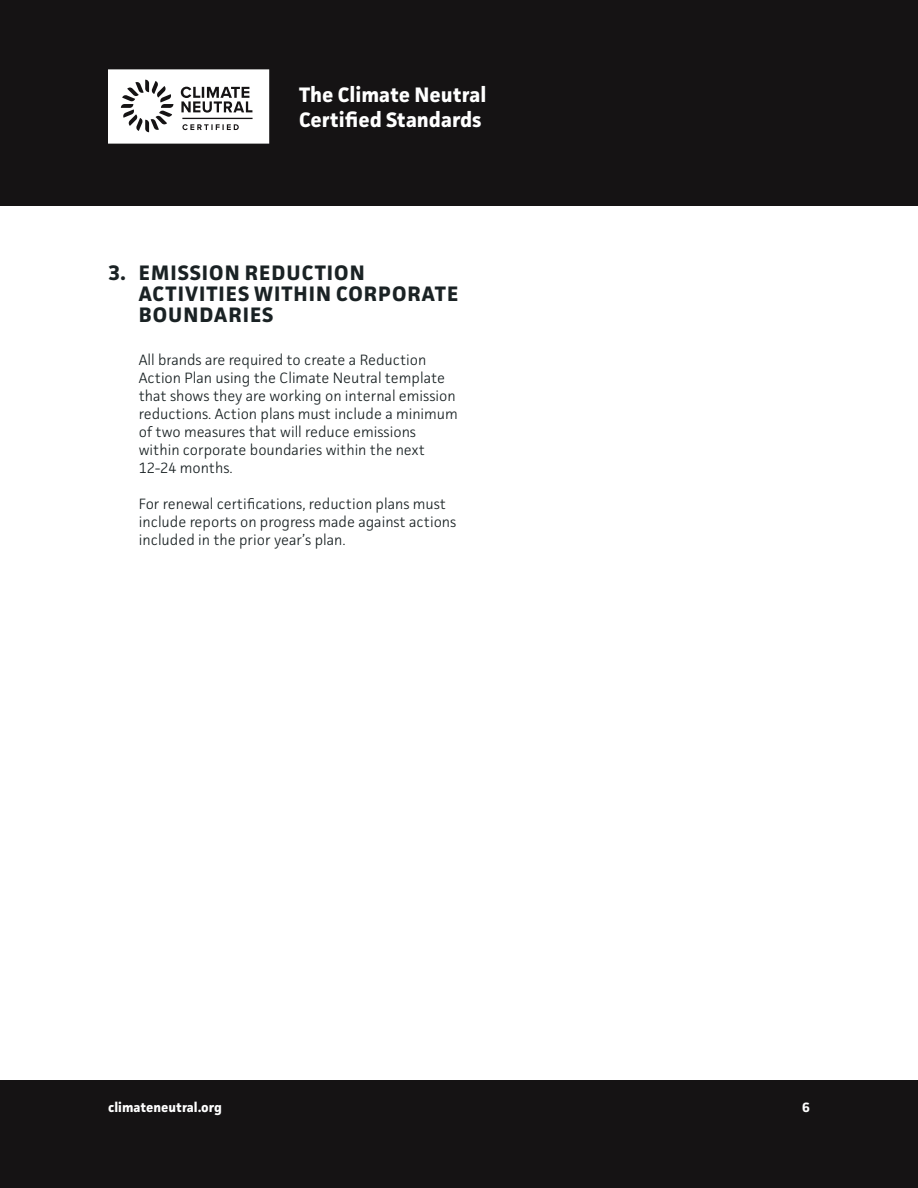
<style>
.page{position:relative;width:918px;height:1188px;background:#fff}
.page>*{position:absolute;margin:0;border:0;box-sizing:border-box;transform-origin:0 0}
.Minor_Headline{font:700 21px/21px "Facit";letter-spacing:.05em;color:#1a2224}
.Minor_Headline-2{font:700 21px "Facit";color:#fff}
.t1{font:300 15px/18px "Facit";color:#1a2224}
.t2{font:700 13.5px "Facit";color:#fff}
</style>
<div class="page">
<div style="left:0;top:0;width:918px;height:205px;background:#151314"></div>
<svg style="left:108px;top:69px;width:161px;height:75px;background:#dcdcdc"></svg>
<div style="left:0;top:1080px;width:918px;height:108px;background:#151314"></div>
<p class="Minor_Headline-2" style="left:299px;top:82px;width:189px">The Climate Neutral</p>
<p class="Minor_Headline-2" style="left:299px;top:107px;width:184px">Certified Standards</p>
<p class="Minor_Headline" style="left:108px;top:261px;width:20px">3.</p>
<p class="Minor_Headline" style="left:139px;top:261px;width:321px">EMISSION REDUCTION<br>ACTIVITIES WITHIN CORPORATE<br>BOUNDARIES</p>
<p class="t1" style="left:139px;top:350px;width:321px">All brands are required to create a Reduction Action Plan using the Climate Neutral template that shows they are working on internal emission reductions. Action plans must include a minimum of two measures that will reduce emissions within corporate boundaries within the next</p>
<p class="t1" style="left:139px;top:458px;width:96px">12-24 months.</p>
<p class="t1" style="left:139px;top:494px;width:319px">For renewal certifications, reduction plans must include reports on progress made against actions included in the prior year’s plan.</p>
<p class="t2" style="left:108px;top:1099px;width:115px">climateneutral.org</p>
<p class="t2" style="left:802px;top:1099px;width:9px">6</p>
</div>
